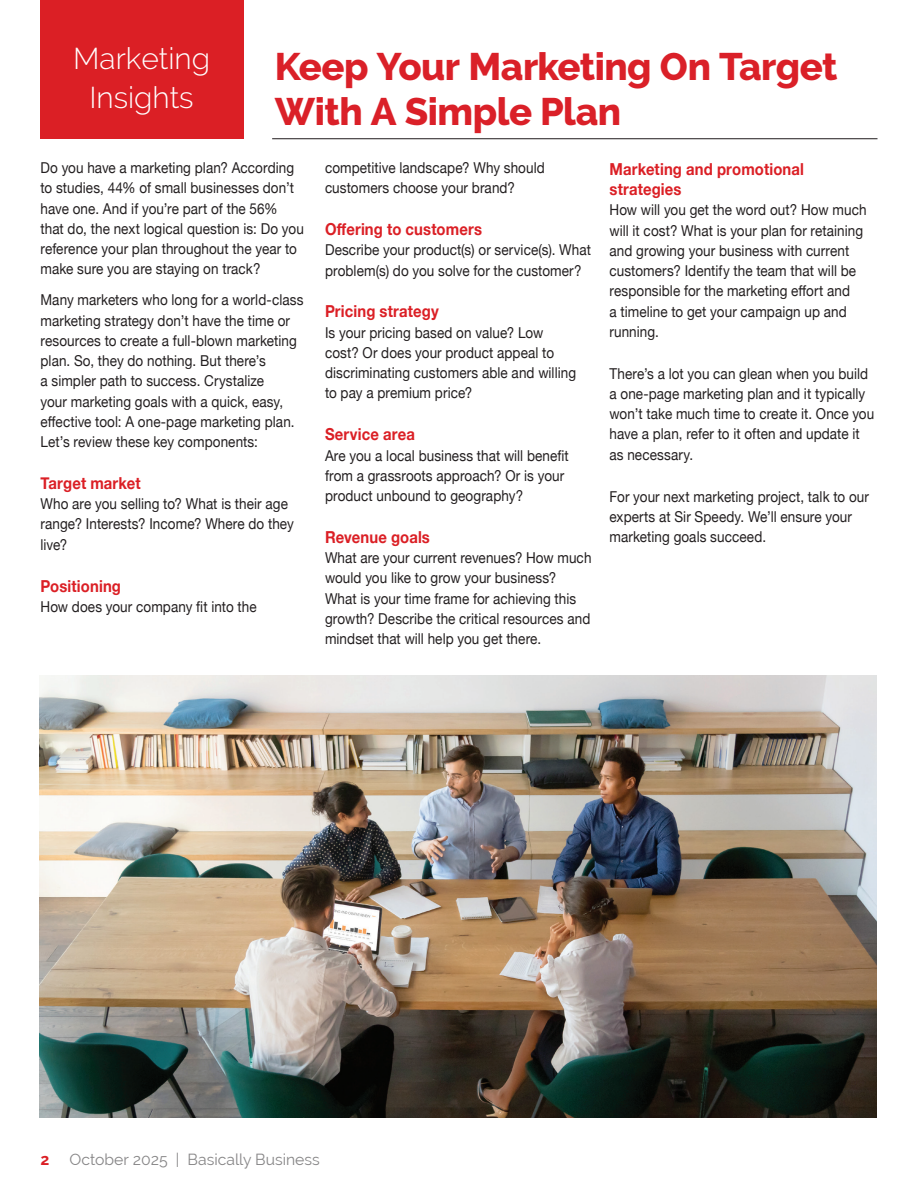
<style>
.page{position:relative;width:918px;height:1188px;background:#fff}
.page>*{position:absolute;margin:0;border:0;box-sizing:border-box;transform-origin:0 0}
.t1{font:800 38.25px/45px "Raleway";letter-spacing:-.015em;color:#da2028}
.t2{font:300 30px/39px "Raleway";color:#fff;text-align:center}
.t3{font:700 16.5px/20.2px "Helvetica Neue";letter-spacing:.01em;color:#db1f25;scale:.9 1}
.t4{font:15.75px "Raleway";color:#878687}
.t5{font:700 15.75px "Raleway";color:#db1f25}
.t6{font:15px/20.2px "Helvetica Neue";letter-spacing:.005em;color:#231f20;scale:.9 1}
</style>
<div class="page">
<img style="left:40px;top:675px;width:836px;height:443px">
<hr style="left:272px;top:138px;width:606px;height:1px;background:#1f1a1c">
<div style="left:40px;top:0;width:204px;height:139px;background:#db1f25"></div>
<h2 class="t2" style="left:73px;top:39px;width:138px">Marketing<br>Insights</h2>
<h1 class="t1" style="left:275px;top:44px;width:564px">Keep Your Marketing On Target<br>With A Simple Plan</h1>
<p class="t6" style="left:40px;top:158px;width:294px">Do you have a marketing plan? According to studies, 44% of small businesses don’t have one. And if you’re part of the 56% that do, the next logical question is: Do you reference your plan throughout the year to make sure you are staying on track?</p>
<p class="t6" style="left:40px;top:291px;width:294px">Many marketers who long for a world-class marketing strategy don’t have the time or resources to create a full-blown marketing plan. So, they do nothing. But there’s<br>a simpler path to success. Crystalize<br>your marketing goals with a quick, easy, effective tool: A one-page marketing plan.<br>Let’s review these key components:</p>
<p class="t3" style="left:40px;top:473px;width:113px">Target market</p>
<p class="t6" style="left:40px;top:495px;width:283px">Who are you selling to? What is their age range? Interests? Income? Where do they live?</p>
<p class="t3" style="left:40px;top:576px;width:91px">Positioning</p>
<p class="t6" style="left:40px;top:597px;width:242px">How does your company fit into the</p>
<p class="t6" style="left:325px;top:158px;width:246px">competitive landscape? Why should customers choose your brand?</p>
<p class="t3" style="left:325px;top:220px;width:176px">Offering to customers</p>
<p class="t6" style="left:325px;top:241px;width:297px">Describe your product(s) or service(s). What problem(s) do you solve for the customer?</p>
<p class="t3" style="left:325px;top:302px;width:128px">Pricing strategy</p>
<p class="t6" style="left:325px;top:323px;width:281px">Is your pricing based on value? Low cost? Or does your product appeal to discriminating customers able and willing to pay a premium price?</p>
<p class="t3" style="left:325px;top:425px;width:101px">Service area</p>
<p class="t6" style="left:325px;top:446px;width:272px">Are you a local business that will benefit from a grassroots approach? Or is your product unbound to geography?</p>
<p class="t3" style="left:325px;top:527px;width:118px">Revenue goals</p>
<p class="t6" style="left:325px;top:549px;width:298px">What are your current revenues? How much would you like to grow your business?<br>What is your time frame for achieving this growth? Describe the critical resources and mindset that will help you get there.</p>
<p class="t3" style="left:610px;top:159px;width:218px">Marketing and promotional strategies</p>
<p class="t6" style="left:610px;top:201px;width:287px">How will you get the word out? How much will it cost? What is your plan for retaining and growing your business with current customers? Identify the team that will be responsible for the marketing effort and<br>a timeline to get your campaign up and running.</p>
<p class="t6" style="left:610px;top:364px;width:296px">There’s a lot you can glean when you build a one-page marketing plan and it typically won’t take much time to create it. Once you have a plan, refer to it often and update it as necessary.</p>
<p class="t6" style="left:610px;top:487px;width:290px">For your next marketing project, talk to our experts at Sir Speedy. We’ll ensure your marketing goals succeed.</p>
<p class="t5" style="left:40px;top:1150px;width:10px">2</p>
<p class="t4" style="left:70px;top:1150px;width:252px">October 2025 | Basically Business</p>
</div>
